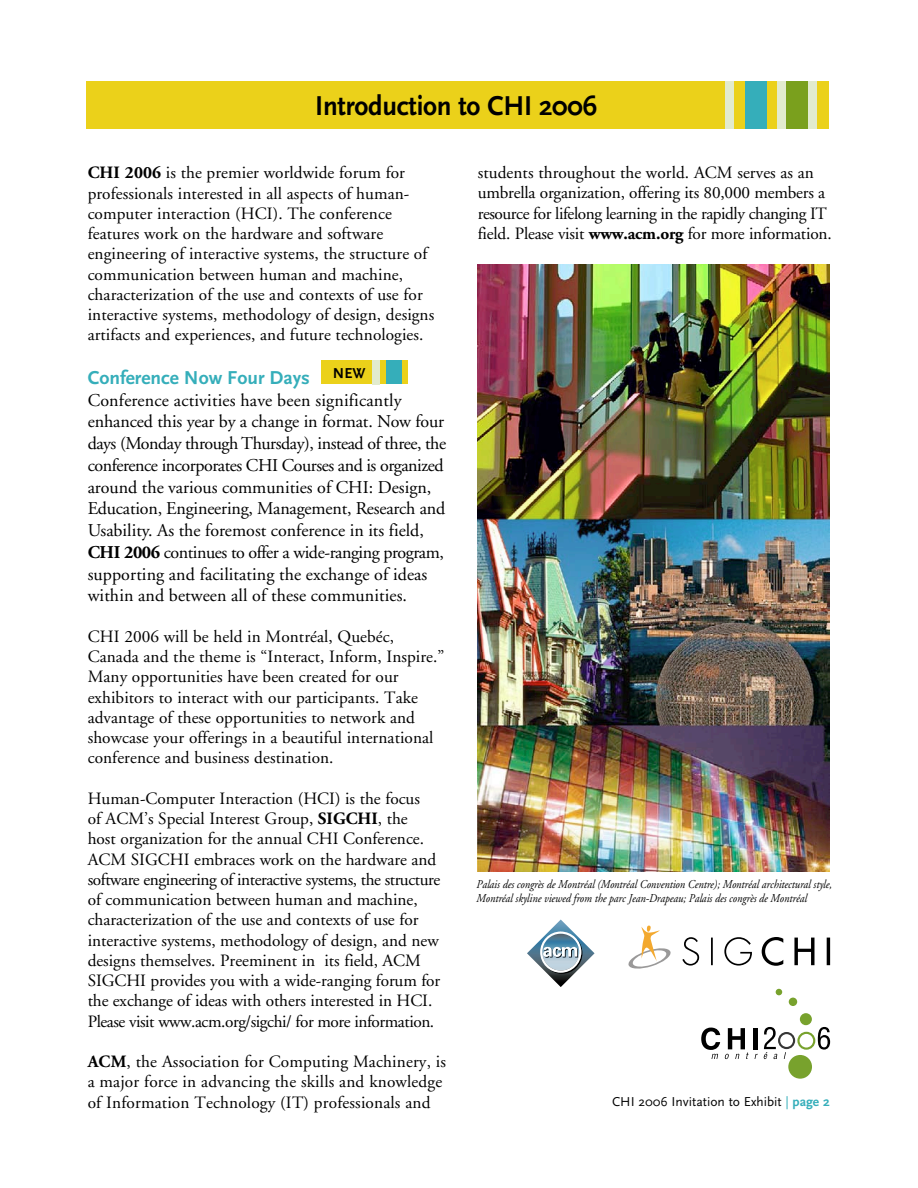
<style>
.page{position:relative;width:918px;height:1188px;background:#fff}
.page>*{position:absolute;margin:0;border:0;box-sizing:border-box;transform-origin:0 0}
.t1{font:700 28.5px "Scala Sans";letter-spacing:-.01em;color:#000;scale:.95 1}
.t2{font:700 19.5px "Scala Sans";color:#35aeba}
.t3{font:18px/21.8px "Adobe Garamond";letter-spacing:-.005em;color:#000}
.t4{font:17.25px/20.2px "Adobe Garamond";letter-spacing:.005em;color:#000}
.t5{font:700 15px "Scala Sans";color:#000}
.t6{font:13.5px "Scala Sans";color:#000}
.t7{font:italic 12px/13.5px "Adobe Garamond";letter-spacing:-.005em;color:#000;scale:.89 1}
.s1{font-weight:700}
.s2{color:#35aeba}
.s3{font-weight:700;color:#35aeba}
</style>
<div class="page">
<img style="left:477px;top:264px;width:352px;height:608px">
<div style="left:87px;top:81px;width:742px;height:47px;background:#ebd11a"></div>
<div style="left:745px;top:81px;width:22px;height:47px;background:#35aeba"></div>
<div style="left:786px;top:81px;width:23px;height:47px;background:#7aa01d"></div>
<div style="left:777px;top:81px;width:9px;height:48px;background:#e2ebce"></div>
<div style="left:809px;top:81px;width:8px;height:47px;background:#e2ebce"></div>
<div style="left:725px;top:81px;width:9px;height:48px;background:#e2ebce"></div>
<div style="left:753px;top:1028px;width:5px;height:21px;background:#000"></div>
<svg style="left:818px;top:1027px;width:12px;height:23px"></svg>
<svg style="left:701px;top:1028px;width:48px;height:31px"></svg>
<svg style="left:755px;top:1027px;width:23px;height:32px"></svg>
<div style="left:789px;top:998px;width:8px;height:8px;background:#78a22d;border-radius:50%"></div>
<div style="left:800px;top:1013px;width:12px;height:12px;background:#78a22d;border-radius:50%"></div>
<div style="left:797px;top:1032px;width:18px;height:18px;border:2px solid #78a22d;border-radius:50%"></div>
<div style="left:778px;top:1032px;width:17px;height:17px;border:2px solid #363636;border-radius:50%"></div>
<svg style="left:776px;top:989px;width:6px;height:6px"></svg>
<div style="left:788px;top:1055px;width:24px;height:24px;background:#78a22d;border-radius:50%"></div>
<svg style="left:682px;top:937px;width:17px;height:29px"></svg>
<hr style="left:711px;top:938px;width:2px;height:27px;background:#000">
<svg style="left:724px;top:937px;width:28px;height:29px"></svg>
<svg style="left:762px;top:937px;width:21px;height:29px"></svg>
<svg style="left:794px;top:938px;width:20px;height:27px"></svg>
<hr style="left:827px;top:938px;width:3px;height:27px;background:#000">
<svg style="left:628px;top:925px;width:43px;height:44px"></svg>
<img style="left:527px;top:920px;width:68px;height:67px">
<svg style="left:540px;top:932px;width:42px;height:42px"></svg>
<div style="left:322px;top:360px;width:86px;height:24px;background:#ebd11a"></div>
<div style="left:386px;top:360px;width:16px;height:24px;background:#35aeba"></div>
<div style="left:372px;top:360px;width:8px;height:24px;background:#e2ebce"></div>
<h1 class="t1" style="left:315px;top:96px;width:298px">Introduction to CHI 2006</h1>
<p class="t4" style="left:88px;top:165px;width:348px"><span class="s1">CHI 2006</span> is the premier worldwide forum for professionals interested in all aspects of human&shy;computer interaction (HCI). The conference features work on the hardware and software engineering of interactive systems, the structure of communication between human and machine, characterization of the use and contexts of use for interactive systems, methodology of design, designs artifacts and experiences, and future technologies.</p>
<p class="t2" style="left:88px;top:371px;width:224px">Conference Now Four Days</p>
<p class="t3" style="left:88px;top:391px;width:360px">Conference activities have been significantly enhanced this year by a change in format. Now four days (Monday through Thursday), instead of three, the conference incorporates CHI Courses and is organized around the various communities of CHI: Design, Education, Engineering, Management, Research and Usability. As the foremost conference in its field, <span class="s1">CHI 2006</span> continues to offer a wide-ranging program, supporting and facilitating the exchange of ideas within and between all of these communities.</p>
<p class="t4" style="left:88px;top:628px;width:358px">CHI 2006 will be held in Montréal, Quebéc, Canada and the theme is “Interact, Inform, Inspire.” Many opportunities have been created for our exhibitors to interact with our participants. Take advantage of these opportunities to network and showcase your offerings in a beautiful international conference and business destination.</p>
<p class="t4" style="left:88px;top:790px;width:354px">Human-Computer Interaction (HCI) is the focus<br>of ACM’s Special Interest Group, <span class="s1">SIGCHI</span>, the<br>host organization for the annual CHI Conference.<br>ACM SIGCHI embraces work on the hardware and software engineering of interactive systems, the structure of communication between human and machine, characterization of the use and contexts of use for interactive systems, methodology of design, and new designs themselves. Preeminent in its field, ACM SIGCHI provides you with a wide-ranging forum for the exchange of ideas with others interested in HCI.<br>Please visit www.acm.org/sigchi/ for more information.</p>
<p class="t4" style="left:88px;top:1054px;width:360px"><span class="s1">ACM</span>, the Association for Computing Machinery, is a major force in advancing the skills and knowledge of Information Technology (IT) professionals and</p>
<p class="t5" style="left:333px;top:368px;width:34px">NEW</p>
<p class="t4" style="left:478px;top:165px;width:356px">students throughout the world. ACM serves as an umbrella organization, offering its 80,000 members a resource for lifelong learning in the rapidly changing IT field. Please visit <span class="s1">www.acm.org</span> for more information.</p>
<p class="t7" style="left:477px;top:879px;width:401px">Palais des congrès de Montréal (Montréal Convention Centre); Montréal architectural style,<br>Montréal skyline viewed from the parc Jean-Drapeau; Palais des congrès de Montréal</p>
<p class="t6" style="left:612px;top:1094px;width:219px">CHI 2006 Invitation to Exhibit <span class="s2">|</span> <span class="s3">page 2</span></p>
</div>
